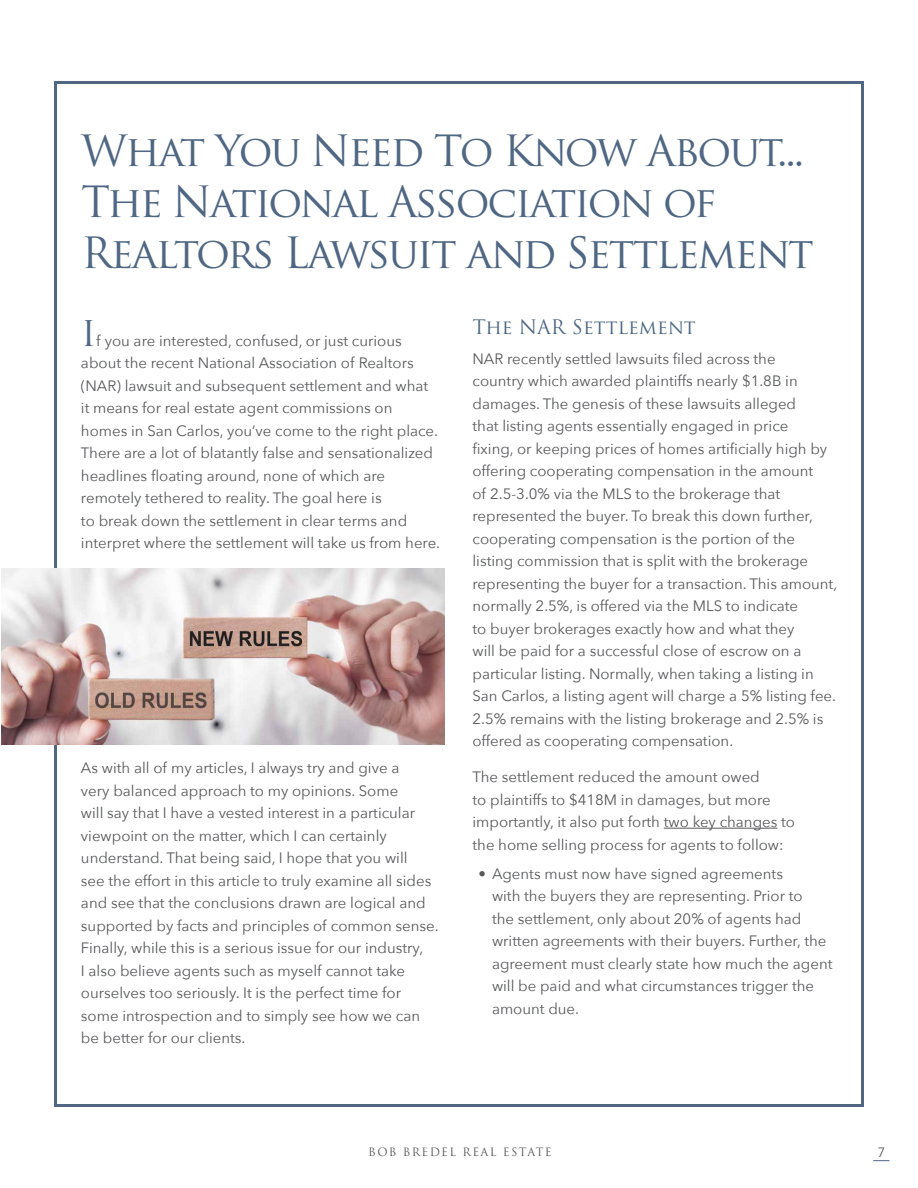
<style>
.page{position:relative;width:918px;height:1188px;background:#fff}
.page>*{position:absolute;margin:0;border:0;box-sizing:border-box;transform-origin:0 0}
.t1{font:42px/51px "Trajan Pro";letter-spacing:-.05em;color:#4f6783}
.t2{font:34.5px "Trajan Pro 3";color:#4f6783}
.t3{font:19.5px "Trajan Pro";color:#4f6783}
.t4{font:15px/22.5px "Avenir Next";color:#58595b}
.t5{font:13.5px "Avenir Next";color:#58595b}
.t6{font:11.25px "Trajan Pro";letter-spacing:.12em;color:#58595b}
</style>
<div class="page">
<svg style="left:873px;top:1160px;width:16px;height:1px"></svg>
<img style="left:1px;top:568px;width:444px;height:176px">
<hr style="left:664px;top:828px;width:113px;height:1px;background:#58595b">
<h1 class="t1" style="left:81px;top:125px;width:734px">What You Need To Know About...<br>The National Association of<br>Realtors Lawsuit and Settlement</h1>
<h2 class="t2" style="left:81px;top:309px;width:17px">I</h2>
<p class="t4" style="left:81px;top:330px;width:361px;text-indent:15px">f you are interested, confused, or just curious about the recent National Association of Realtors (NAR) lawsuit and subsequent settlement and what it means for real estate agent commissions on homes in San Carlos, you’ve come to the right place.<br>There are a lot of blatantly false and sensationalized headlines floating around, none of which are remotely tethered to reality. The goal here is<br>to break down the settlement in clear terms and interpret where the settlement will take us from here.</p>
<p class="t4" style="left:81px;top:757px;width:359px">As with all of my articles, I always try and give a<br>very balanced approach to my opinions. Some<br>will say that I have a vested interest in a particular viewpoint on the matter, which I can certainly understand. That being said, I hope that you will<br>see the effort in this article to truly examine all sides and see that the conclusions drawn are logical and supported by facts and principles of common sense.<br>Finally, while this is a serious issue for our industry,<br>I also believe agents such as myself cannot take ourselves too seriously. It is the perfect time for some introspection and to simply see how we can be better for our clients.</p>
<h3 class="t3" style="left:472px;top:315px;width:225px">The NAR Settlement</h3>
<p class="t4" style="left:472px;top:348px;width:366px">NAR recently settled lawsuits filed across the<br>country which awarded plaintiffs nearly $1.8B in damages. The genesis of these lawsuits alleged<br>that listing agents essentially engaged in price<br>fixing, or keeping prices of homes artificially high by offering cooperating compensation in the amount<br>of 2.5-3.0% via the MLS to the brokerage that represented the buyer. To break this down further, cooperating compensation is the portion of the listing commission that is split with the brokerage representing the buyer for a transaction. This amount, normally 2.5%, is offered via the MLS to indicate<br>to buyer brokerages exactly how and what they<br>will be paid for a successful close of escrow on a particular listing. Normally, when taking a listing in San Carlos, a listing agent will charge a 5% listing fee.<br>2.5% remains with the listing brokerage and 2.5% is offered as cooperating compensation.</p>
<p class="t4" style="left:472px;top:766px;width:324px">The settlement reduced the amount owed<br>to plaintiffs to $418M in damages, but more importantly, it also put forth two key changes to the home selling process for agents to follow:</p>
<p class="t4" style="left:492px;top:863px;width:342px;text-indent:-14px">• Agents must now have signed agreements<br>with the buyers they are representing. Prior to<br>the settlement, only about 20% of agents had written agreements with their buyers. Further, the agreement must clearly state how much the agent will be paid and what circumstances trigger the amount due.</p>
<p class="t6" style="left:368px;top:1145px;width:185px">BOB BREDEL REAL ESTATE</p>
<p class="t5" style="left:877px;top:1144px;width:9px">7</p>
</div>
